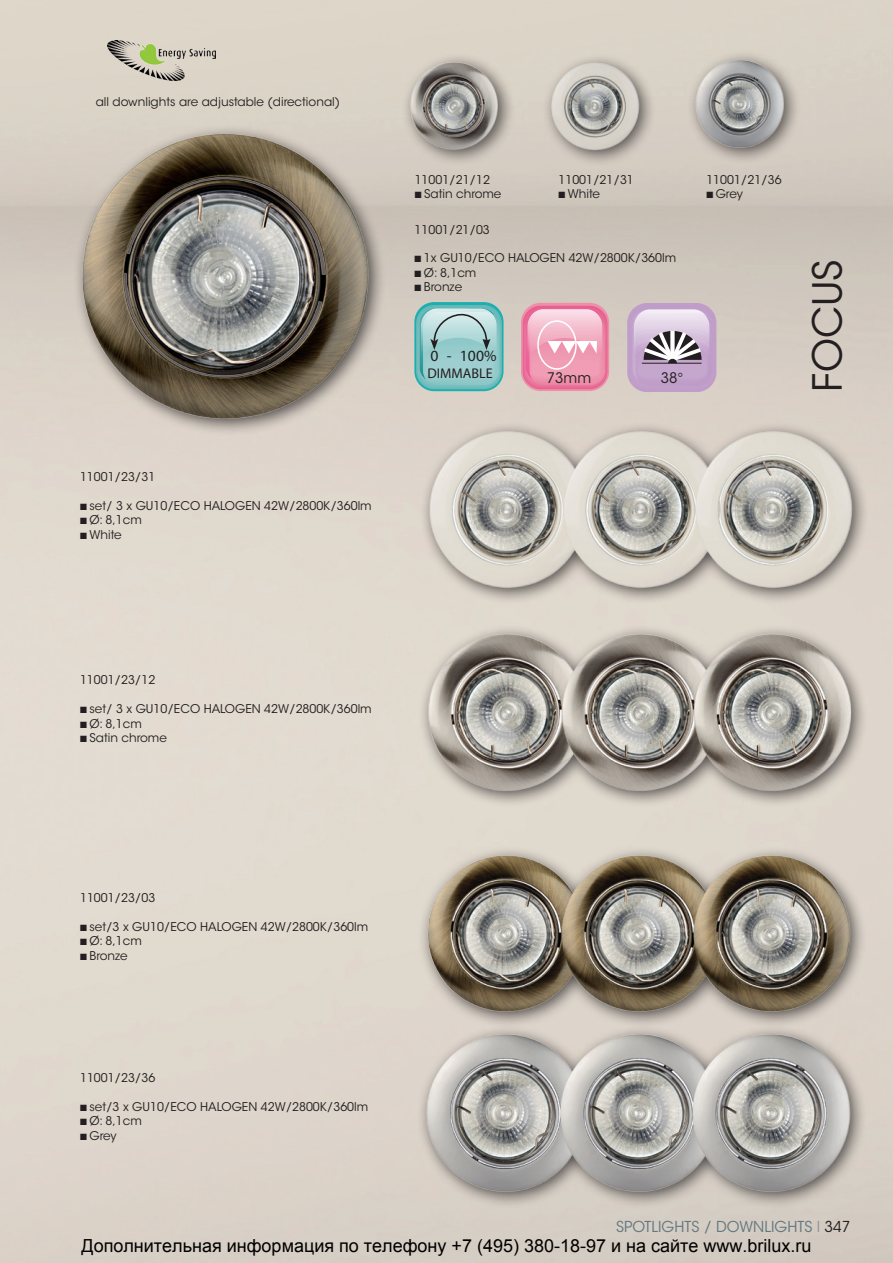
<style>
.page{position:relative;width:893px;height:1263px;background:#fff}
.page>*{position:absolute;margin:0;border:0;box-sizing:border-box;transform-origin:0 0}
.t1{font:39.9px "ITC Avant Garde Std";color:#231f20}
.t2{font:18px "Arial";color:#000}
.t3{font:15.6px "Myriad Pro";color:#231f20}
.t4{font:15px "ITC Avant Garde Std";color:#647882}
.t5{font:14.4px "ITC Avant Garde Std";color:#231f20}
.t6{font:14.1px "Myriad Pro";color:#231f20}
.t7{font:12px "ITC Avant Garde Std";color:#231f20}
.s1{color:#939598}
.s2{color:#231f20}
</style>
<div class="page">
<img style="left:0;top:0;width:893px;height:1263px">
<img style="left:0;top:92px;width:398px;height:353px">
<div style="left:415px;top:303px;width:88px;height:88px;border:3px solid #1dafb0;border-radius:18px"></div>
<div style="left:416px;top:306px;width:85px;height:83px;background:#66b9b9;border-radius:18px"></div>
<div style="left:417px;top:312px;width:84px;height:76px;background:#72bdbc;border-radius:17px"></div>
<svg style="left:418px;top:308px;width:82px;height:79px;background:#9bcacb"></svg>
<div style="left:521px;top:303px;width:88px;height:88px;border:3px solid #ee8eaa;border-radius:18px"></div>
<svg style="left:524px;top:309px;width:82px;height:78px;background:#f1a9bf"></svg>
<div style="left:627px;top:303px;width:89px;height:89px;border:3px solid #c09ec9;border-radius:18px"></div>
<div style="left:629px;top:307px;width:85px;height:83px;background:#c09ec9;border-radius:18px"></div>
<svg style="left:631px;top:309px;width:82px;height:79px"></svg>
<img style="left:357px;top:413px;width:536px;height:204px">
<img style="left:357px;top:617px;width:536px;height:217px">
<img style="left:357px;top:834px;width:536px;height:187px">
<img style="left:357px;top:1021px;width:536px;height:242px">
<img style="left:108px;top:41px;width:107px;height:40px">
<img style="left:364px;top:45px;width:140px;height:122px">
<img style="left:504px;top:45px;width:146px;height:122px">
<img style="left:650px;top:45px;width:180px;height:122px">
<p class="t7" style="left:96px;top:94px;width:246px">all downlights are adjustable (directional)</p>
<p class="t7" style="left:80px;top:469px;width:77px">11001/23/31</p>
<p class="t7" style="left:80px;top:498px;width:293px">■ set/ 3 x GU10/ECO HALOGEN 42W/2800K/360lm</p>
<p class="t7" style="left:80px;top:513px;width:63px">■ Ø: 8,1cm</p>
<p class="t7" style="left:80px;top:527px;width:43px">■ White</p>
<p class="t7" style="left:415px;top:172px;width:77px">11001/21/12</p>
<p class="t7" style="left:415px;top:187px;width:88px">■ Satin chrome</p>
<p class="t7" style="left:559px;top:172px;width:77px">11001/21/31</p>
<p class="t7" style="left:559px;top:187px;width:43px">■ White</p>
<p class="t7" style="left:415px;top:222px;width:77px">11001/21/03</p>
<p class="t7" style="left:415px;top:251px;width:263px">■ 1x GU10/ECO HALOGEN 42W/2800K/360lm</p>
<p class="t7" style="left:415px;top:265px;width:63px">■ Ø: 8,1cm</p>
<p class="t7" style="left:415px;top:280px;width:49px">■ Bronze</p>
<h3 class="t3" style="left:430px;top:348px;width:68px">0 - 100%</h3>
<p class="t6" style="left:428px;top:365px;width:67px">DIMMABLE</p>
<p class="t5" style="left:547px;top:369px;width:46px">73mm</p>
<p class="t5" style="left:661px;top:369px;width:24px">38°</p>
<p class="t7" style="left:706px;top:172px;width:77px">11001/21/36</p>
<p class="t7" style="left:706px;top:187px;width:38px">■ Grey</p>
<h1 class="t1" style="left:803px;top:392px;width:134px;rotate:-90deg">FOCUS</h1>
<p class="t7" style="left:80px;top:673px;width:77px">11001/23/12</p>
<p class="t7" style="left:80px;top:701px;width:293px">■ set/ 3 x GU10/ECO HALOGEN 42W/2800K/360lm</p>
<p class="t7" style="left:80px;top:716px;width:63px">■ Ø: 8,1cm</p>
<p class="t7" style="left:80px;top:730px;width:88px">■ Satin chrome</p>
<p class="t7" style="left:80px;top:890px;width:77px">11001/23/03</p>
<p class="t7" style="left:80px;top:919px;width:290px">■ set/3 x GU10/ECO HALOGEN 42W/2800K/360lm</p>
<p class="t7" style="left:80px;top:934px;width:63px">■ Ø: 8,1cm</p>
<p class="t7" style="left:80px;top:948px;width:49px">■ Bronze</p>
<p class="t7" style="left:80px;top:1070px;width:77px">11001/23/36</p>
<p class="t7" style="left:80px;top:1099px;width:290px">■ set/3 x GU10/ECO HALOGEN 42W/2800K/360lm</p>
<p class="t7" style="left:80px;top:1114px;width:63px">■ Ø: 8,1cm</p>
<p class="t7" style="left:80px;top:1128px;width:38px">■ Grey</p>
<p class="t4" style="left:616px;top:1217px;width:236px">SPOTLIGHTS / DOWNLIGHTS <span class="s1">I</span> <span class="s2">347</span></p>
<h2 class="t2" style="left:82px;top:1233px;width:731px">Дополнительная информация по телефону +7 (495) 380-18-97 и на сайте www.brilux.ru</h2>
</div>
